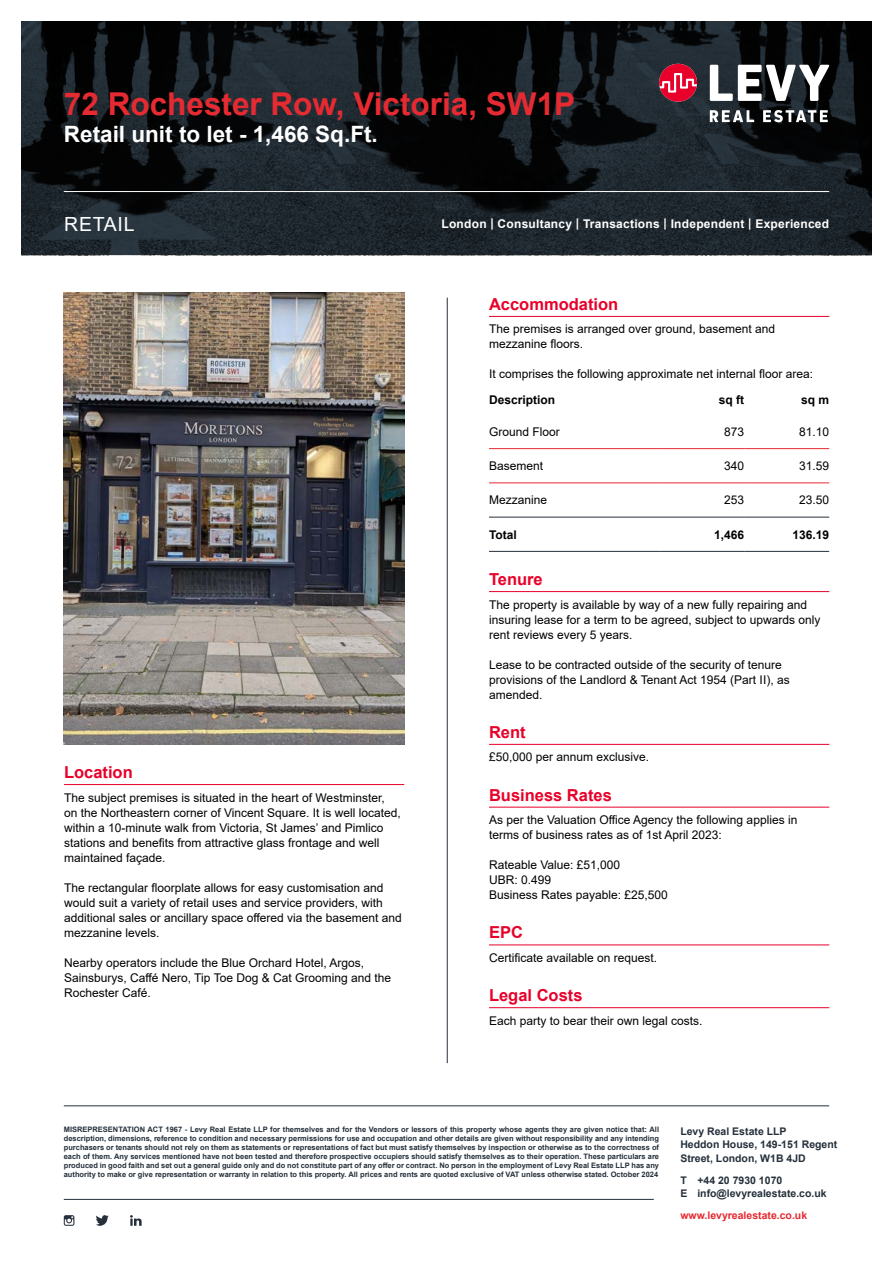
<style>
.page{position:relative;width:893px;height:1263px;background:#fff}
.page>*{position:absolute;margin:0;border:0;box-sizing:border-box;transform-origin:0 0}
.t1{font:700 31.5px "Arial";color:#e62a32}
.t2{font:700 22.5px "Arial";color:#fff}
.t3{font:19.5px "Arial";letter-spacing:.035em;color:#fff}
.t4{font:700 16.5px "Arial";color:#e8002a}
.t5{font:12px/15px "Arial";color:#000}
.t6{font:700 12px "Arial";letter-spacing:.02em;color:#fff}
.t7{font:700 12px "Arial";color:#000}
.t8{font:700 10.5px/13.5px "Arial";color:#25303b}
.t9{font:700 10.5px "Arial";color:#e62a32}
.t10{font:700 7.5px/9px "Arial";color:#25303b;text-align:justify}
</style>
<div class="page">
<svg style="left:21px;top:21px;width:851px;height:234px;background:#141b1f"></svg>
<svg style="left:710px;top:65px;width:119px;height:36px"></svg>
<svg style="left:710px;top:110px;width:44px;height:12px"></svg>
<svg style="left:763px;top:110px;width:65px;height:12px"></svg>
<svg style="left:659px;top:64px;width:38px;height:38px"></svg>
<hr style="left:64px;top:1199px;width:590px;height:1px;background:#25303b">
<hr style="left:64px;top:1105px;width:765px;height:1px;background:#25303b">
<hr style="left:64px;top:191px;width:765px;height:1px;background:#fff">
<svg style="left:130px;top:1215px;width:12px;height:11px"></svg>
<svg style="left:96px;top:1215px;width:13px;height:11px"></svg>
<svg style="left:64px;top:1215px;width:10px;height:11px"></svg>
<hr style="left:447px;top:298px;width:1px;height:765px;background:#25303b">
<hr style="left:64px;top:784px;width:340px;height:1px;background:#e8002a">
<hr style="left:489px;top:316px;width:340px;height:1px;background:#e8002a">
<hr style="left:489px;top:591px;width:340px;height:1px;background:#e8002a">
<hr style="left:489px;top:744px;width:340px;height:1px;background:#e8002a">
<hr style="left:489px;top:807px;width:340px;height:1px;background:#e8002a">
<hr style="left:489px;top:945px;width:340px;height:1px;background:#e8002a">
<hr style="left:489px;top:1007px;width:340px;height:1px;background:#e8002a">
<hr style="left:489px;top:448px;width:170px;height:1px;background:#e62a32">
<hr style="left:659px;top:448px;width:85px;height:1px;background:#e62a32">
<hr style="left:744px;top:448px;width:85px;height:1px;background:#e62a32">
<hr style="left:489px;top:483px;width:170px;height:1px;background:#e62a32">
<hr style="left:659px;top:483px;width:85px;height:1px;background:#e62a32">
<hr style="left:744px;top:483px;width:85px;height:1px;background:#e62a32">
<hr style="left:489px;top:517px;width:170px;height:1px;background:#25303b">
<hr style="left:659px;top:517px;width:85px;height:1px;background:#25303b">
<hr style="left:744px;top:517px;width:85px;height:1px;background:#25303b">
<hr style="left:489px;top:551px;width:170px;height:1px;background:#25303b">
<hr style="left:659px;top:551px;width:85px;height:1px;background:#25303b">
<hr style="left:744px;top:551px;width:85px;height:1px;background:#25303b">
<img style="left:64px;top:292px;width:340px;height:452px">
<h1 class="t1" style="left:64px;top:82px;width:513px">72 Rochester Row, Victoria, SW1P</h1>
<h2 class="t2" style="left:64px;top:118px;width:315px">Retail unit to let - 1,466 Sq.Ft.</h2>
<h3 class="t3" style="left:64px;top:210px;width:72px">RETAIL</h3>
<p class="t6" style="left:441px;top:215px;width:389px">London | Consultancy | Transactions | Independent | Experienced</p>
<h3 class="t4" style="left:64px;top:760px;width:70px">Location</h3>
<p class="t5" style="left:64px;top:790px;width:338px">The subject premises is situated in the heart of Westminster, on the Northeastern corner of Vincent Square. It is well located, within a 10-minute walk from Victoria, St James’ and Pimlico stations and benefits from attractive glass frontage and well maintained façade.</p>
<p class="t5" style="left:64px;top:880px;width:339px">The rectangular floorplate allows for easy customisation and would suit a variety of retail uses and service providers, with additional sales or ancillary space offered via the basement and mezzanine levels.</p>
<p class="t5" style="left:64px;top:955px;width:329px">Nearby operators include the Blue Orchard Hotel, Argos,<br>Sainsburys, Caffé Nero, Tip Toe Dog &amp; Cat Grooming and the<br>Rochester Café.</p>
<h3 class="t4" style="left:489px;top:292px;width:131px">Accommodation</h3>
<p class="t5" style="left:489px;top:322px;width:288px">The premises is arranged over ground, basement and mezzanine floors.</p>
<p class="t5" style="left:489px;top:367px;width:326px">It comprises the following approximate net internal floor area:</p>
<p class="t7" style="left:489px;top:391px;width:68px">Description</p>
<p class="t7" style="left:719px;top:391px;width:27px">sq ft</p>
<p class="t7" style="left:801px;top:391px;width:30px">sq m</p>
<p class="t5" style="left:489px;top:424px;width:72px">Ground Floor</p>
<p class="t5" style="left:724px;top:424px;width:22px">873</p>
<p class="t5" style="left:799px;top:424px;width:32px">81.10</p>
<p class="t5" style="left:489px;top:458px;width:56px">Basement</p>
<p class="t5" style="left:724px;top:458px;width:22px">340</p>
<p class="t5" style="left:799px;top:458px;width:32px">31.59</p>
<p class="t5" style="left:489px;top:493px;width:60px">Mezzanine</p>
<p class="t5" style="left:724px;top:493px;width:22px">253</p>
<p class="t5" style="left:799px;top:493px;width:32px">23.50</p>
<p class="t7" style="left:489px;top:526px;width:29px">Total</p>
<p class="t7" style="left:714px;top:526px;width:32px">1,466</p>
<p class="t7" style="left:792px;top:526px;width:38px">136.19</p>
<h3 class="t4" style="left:489px;top:568px;width:55px">Tenure</h3>
<p class="t5" style="left:489px;top:597px;width:333px">The property is available by way of a new fully repairing and insuring lease for a term to be agreed, subject to upwards only rent reviews every 5 years.</p>
<p class="t5" style="left:489px;top:657px;width:302px">Lease to be contracted outside of the security of tenure provisions of the Landlord &amp; Tenant Act 1954 (Part II), as amended.</p>
<h3 class="t4" style="left:489px;top:720px;width:38px">Rent</h3>
<p class="t5" style="left:489px;top:749px;width:162px">£50,000 per annum exclusive.</p>
<h3 class="t4" style="left:489px;top:783px;width:124px">Business Rates</h3>
<p class="t5" style="left:489px;top:812px;width:310px">As per the Valuation Office Agency the following applies in terms of business rates as of 1st April 2023:</p>
<p class="t5" style="left:489px;top:857px;width:180px">Rateable Value: £51,000<br>UBR: 0.499<br>Business Rates payable: £25,500</p>
<h3 class="t4" style="left:489px;top:921px;width:35px">EPC</h3>
<p class="t5" style="left:489px;top:950px;width:170px">Certificate available on request.</p>
<h3 class="t4" style="left:489px;top:984px;width:95px">Legal Costs</h3>
<p class="t5" style="left:489px;top:1013px;width:215px">Each party to bear their own legal costs.</p>
<p class="t10" style="left:64px;top:1125px;width:597px">MISREPRESENTATION ACT 1967 - Levy Real Estate LLP for themselves and for the Vendors or lessors of this property whose agents they are given notice that: All description, dimensions, reference to condition and necessary permissions for use and occupation and other details are given without responsibility and any intending purchasers or tenants should not rely on them as statements or representations of fact but must satisfy themselves by inspection or otherwise as to the correctness of each of them. Any services mentioned have not been tested and therefore prospective occupiers should satisfy themselves as to their operation. These particulars are produced in good faith and set out a general guide only and do not constitute part of any offer or contract. No person in the employment of Levy Real Estate LLP has any authority to make or give representation or warranty in relation to this property. All prices and rents are quoted exclusive of VAT unless otherwise stated. October 2024</p>
<p class="t8" style="left:680px;top:1124px;width:158px">Levy Real Estate LLP<br>Heddon House, 149-151 Regent<br>Street, London, W1B 4JD</p>
<p class="t8" style="left:680px;top:1173px;width:148px">T +44 20 7930 1070<br>E info@levyrealestate.co.uk</p>
<p class="t9" style="left:680px;top:1208px;width:128px">www.levyrealestate.co.uk</p>
</div>
